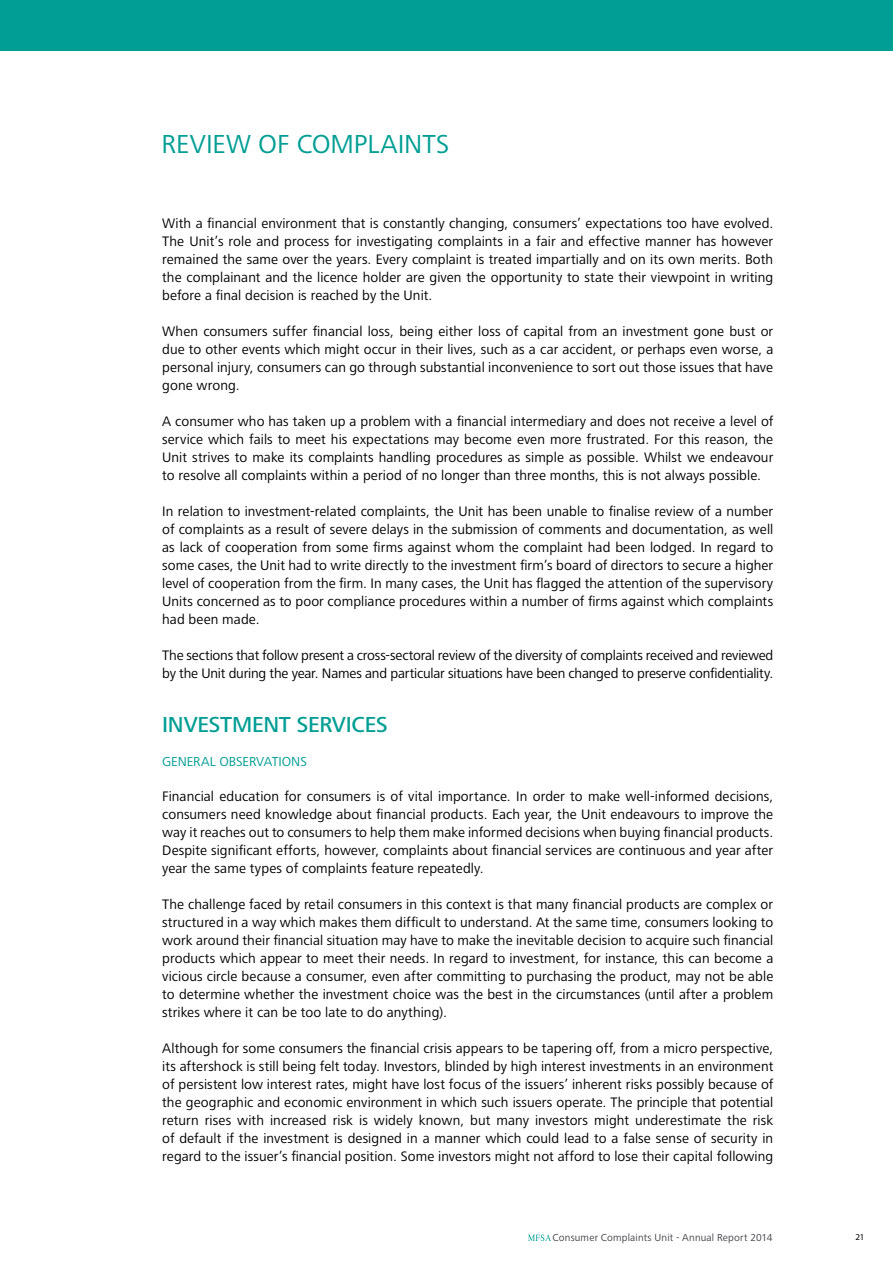
<style>
.page{position:relative;width:893px;height:1263px;background:#fff}
.page>*{position:absolute;margin:0;border:0;box-sizing:border-box;transform-origin:0 0}
.t1{font:27px "Frutiger Next LT";color:#009e94}
.t2{font:500 22.5px "Frutiger Next LT";color:#009e94}
.t3{font:14.25px/18px "Frutiger Next LT";letter-spacing:.005em;color:#000;text-align:justify}
.t4{font:14.25px/18px "Frutiger Next LT";letter-spacing:-.015em;color:#000}
.t5{font:13.5px "Frutiger Next LT";color:#009e94}
.t6{font:10.5px "Frutiger Next LT";letter-spacing:.015em;color:#454347}
.t7{font:9px "Myriad Pro";color:#000}
</style>
<div class="page">
<div style="left:0;top:0;width:893px;height:51px;background:#009e94"></div>
<svg style="left:528px;top:1234px;width:23px;height:7px"></svg>
<h1 class="t1" style="left:162px;top:129px;width:60px">Review</h1>
<h1 class="t1" style="left:258px;top:129px;width:137px">of complaints</h1>
<p class="t3" style="left:162px;top:214px;width:613px">With a financial environment that is constantly changing, consumers’ expectations too have evolved.<br>The Unit’s role and process for investigating complaints in a fair and effective manner has however remained the same over the years. Every complaint is treated impartially and on its own merits. Both the complainant and the licence holder are given the opportunity to state their viewpoint in writing before a final decision is reached by the Unit.</p>
<p class="t3" style="left:162px;top:322px;width:613px">When consumers suffer financial loss, being either loss of capital from an investment gone bust or due to other events which might occur in their lives, such as a car accident, or perhaps even worse, a personal injury, consumers can go through substantial inconvenience to sort out those issues that have gone wrong.</p>
<p class="t3" style="left:162px;top:412px;width:613px">A consumer who has taken up a problem with a financial intermediary and does not receive a level of service which fails to meet his expectations may become even more frustrated. For this reason, the Unit strives to make its complaints handling procedures as simple as possible. Whilst we endeavour to resolve all complaints within a period of no longer than three months, this is not always possible.</p>
<p class="t3" style="left:162px;top:502px;width:613px">In relation to investment-related complaints, the Unit has been unable to finalise review of a number of complaints as a result of severe delays in the submission of comments and documentation, as well as lack of cooperation from some firms against whom the complaint had been lodged. In regard to some cases, the Unit had to write directly to the investment firm’s board of directors to secure a higher level of cooperation from the firm. In many cases, the Unit has flagged the attention of the supervisory Units concerned as to poor compliance procedures within a number of firms against which complaints had been made.</p>
<p class="t4" style="left:162px;top:646px;width:613px">The sections that follow present a cross-sectoral review of the diversity of complaints received and reviewed by the Unit during the year. Names and particular situations have been changed to preserve confidentiality.</p>
<h2 class="t2" style="left:162px;top:712px;width:13px">INVE</h2>
<h2 class="t2" style="left:209px;top:712px;width:39px">STMEN</h2>
<h2 class="t2" style="left:279px;top:712px;width:41px">T SERVICE</h2>
<h2 class="t2" style="left:376px;top:712px;width:13px">S</h2>
<p class="t5" style="left:162px;top:754px;width:18px">Genera</p>
<p class="t5" style="left:210px;top:754px;width:18px">l obser</p>
<p class="t5" style="left:256px;top:754px;width:16px">vations</p>
<p class="t3" style="left:162px;top:787px;width:613px">Financial education for consumers is of vital importance. In order to make well-informed decisions, consumers need knowledge about financial products. Each year, the Unit endeavours to improve the way it reaches out to consumers to help them make informed decisions when buying financial products.<br>Despite significant efforts, however, complaints about financial services are continuous and year after year the same types of complaints feature repeatedly.</p>
<p class="t3" style="left:162px;top:895px;width:613px">The challenge faced by retail consumers in this context is that many financial products are complex or structured in a way which makes them difficult to understand. At the same time, consumers looking to work around their financial situation may have to make the inevitable decision to acquire such financial products which appear to meet their needs. In regard to investment, for instance, this can become a vicious circle because a consumer, even after committing to purchasing the product, may not be able to determine whether the investment choice was the best in the circumstances (until after a problem strikes where it can be too late to do anything).</p>
<p class="t3" style="left:162px;top:1039px;width:613px">Although for some consumers the financial crisis appears to be tapering off, from a micro perspective, its aftershock is still being felt today. Investors, blinded by high interest investments in an environment of persistent low interest rates, might have lost focus of the issuers’ inherent risks possibly because of the geographic and economic environment in which such issuers operate. The principle that potential return rises with increased risk is widely known, but many investors might underestimate the risk of default if the investment is designed in a manner which could lead to a false sense of security in regard to the issuer’s financial position. Some investors might not afford to lose their capital following</p>
<p class="t6" style="left:553px;top:1232px;width:222px">Consumer Complaints Unit - Annual Report 2014</p>
<p class="t7" style="left:855px;top:1231px;width:10px">21</p>
</div>
